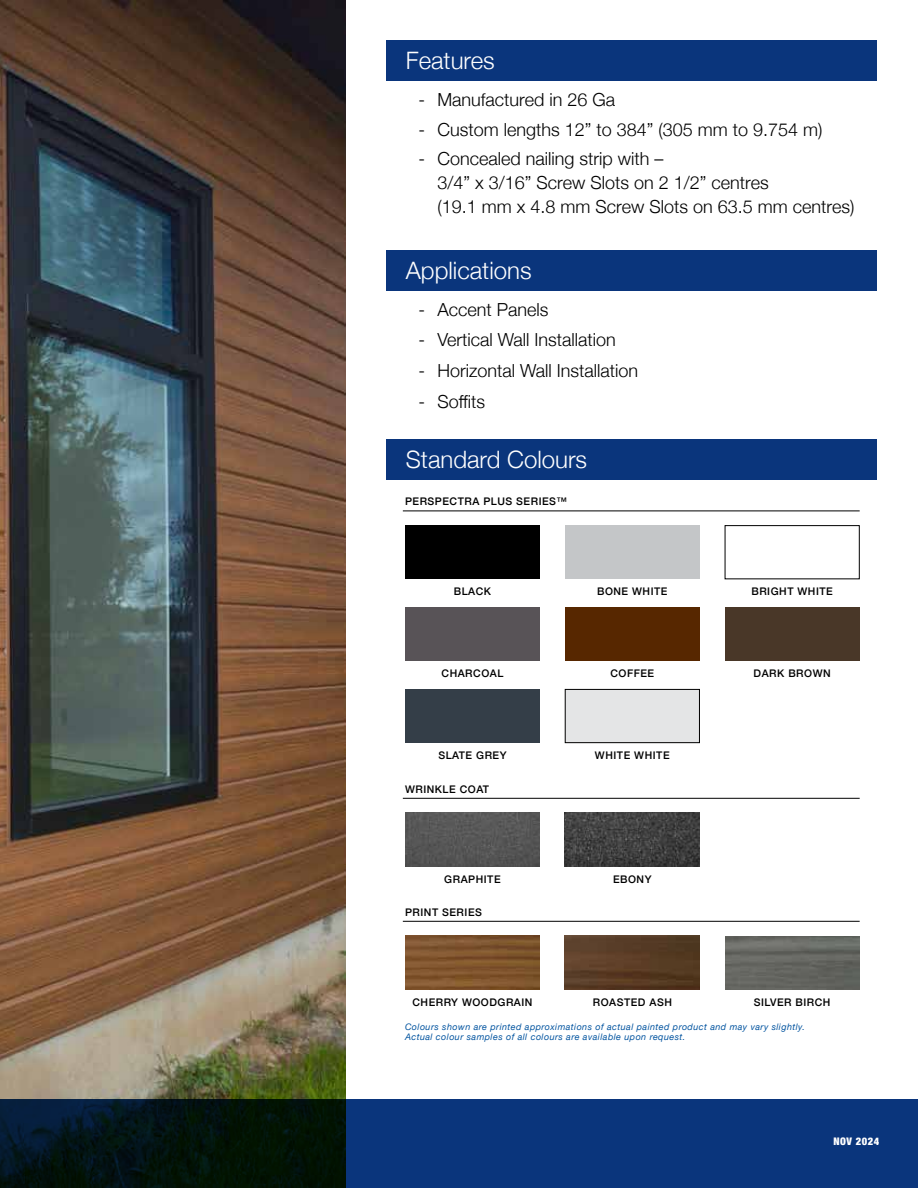
<style>
.page{position:relative;width:918px;height:1188px;background:#fff}
.page>*{position:absolute;margin:0;border:0;box-sizing:border-box;transform-origin:0 0}
.t1{font:300 24px "Helvetica Neue";color:#fff}
.t2{font:300 18px/24px "Helvetica Neue";color:#000}
.t3{font:500 10.5px "Helvetica Neue";letter-spacing:.05em;color:#000}
.t4{font:900 condensed 10.5px "Helvetica Neue LT Std";letter-spacing:.05em;color:#fff}
.t5{font:italic 9px/10.8px "Helvetica Neue";letter-spacing:.05em;color:#00539f}
</style>
<div class="page">
<div style="left:386px;top:40px;width:491px;height:41px;background:#0a357c"></div>
<div style="left:386px;top:250px;width:491px;height:41px;background:#0a357c"></div>
<div style="left:386px;top:439px;width:491px;height:40px;background:#0a357c"></div>
<div style="left:405px;top:525px;width:135px;height:54px;background:#000"></div>
<img style="left:405px;top:936px;width:135px;height:54px">
<img style="left:405px;top:813px;width:135px;height:54px">
<div style="left:405px;top:607px;width:135px;height:54px;background:#585357"></div>
<div style="left:405px;top:689px;width:135px;height:54px;background:#343e48"></div>
<div style="left:565px;top:525px;width:135px;height:54px;background:#c4c6c8"></div>
<img style="left:565px;top:936px;width:135px;height:54px">
<img style="left:565px;top:813px;width:135px;height:54px">
<div style="left:565px;top:607px;width:135px;height:54px;background:#572700"></div>
<div style="left:565px;top:689px;width:134px;height:54px;background:#e4e5e6"></div>
<div style="left:565px;top:689px;width:135px;height:54px;border:1px solid #000"></div>
<div style="left:725px;top:525px;width:135px;height:54px;border:1px solid #000"></div>
<img style="left:725px;top:936px;width:134px;height:53px">
<div style="left:725px;top:607px;width:135px;height:54px;background:#493728"></div>
<hr style="left:403px;top:511px;width:457px;height:1px;background:#000">
<hr style="left:403px;top:921px;width:457px;height:1px;background:#000">
<hr style="left:403px;top:798px;width:457px;height:1px;background:#000">
<img style="left:0;top:0;width:345px;height:1099px">
<svg style="left:0;top:1099px;width:918px;height:89px;fill:#0a357c"></svg>
<h1 class="t1" style="left:406px;top:41px;width:90px">Features</h1>
<p class="t2" style="left:418px;top:86px;width:198px">- Manufactured in 26 Ga</p>
<p class="t2" style="left:418px;top:117px;width:406px">- Custom lengths 12” to 384” (305 mm to 9.754 m)</p>
<p class="t2" style="left:437px;top:145px;width:419px;text-indent:-19px">- Concealed nailing strip with –<br>3/4” x 3/16” Screw Slots on 2 1/2” centres<br>(19.1 mm x 4.8 mm Screw Slots on 63.5 mm centres)</p>
<h1 class="t1" style="left:406px;top:251px;width:127px">Applications</h1>
<p class="t2" style="left:418px;top:296px;width:131px">- Accent Panels</p>
<p class="t2" style="left:418px;top:327px;width:199px">- Vertical Wall Installation</p>
<p class="t2" style="left:418px;top:357px;width:221px">- Horizontal Wall Installation</p>
<p class="t2" style="left:418px;top:388px;width:68px">- Soffits</p>
<h1 class="t1" style="left:406px;top:440px;width:183px">Standard Colours</h1>
<p class="t3" style="left:405px;top:493px;width:163px">PERSPECTRA PLUS SERIES™</p>
<p class="t3" style="left:454px;top:583px;width:39px">BLACK</p>
<p class="t3" style="left:597px;top:583px;width:72px">BONE WHITE</p>
<p class="t3" style="left:442px;top:665px;width:63px">CHARCOAL</p>
<p class="t3" style="left:610px;top:665px;width:45px">COFFEE</p>
<p class="t3" style="left:438px;top:747px;width:70px">SLATE GREY</p>
<p class="t3" style="left:595px;top:747px;width:76px">WHITE WHITE</p>
<p class="t3" style="left:405px;top:780px;width:86px">WRINKLE COAT</p>
<p class="t3" style="left:444px;top:870px;width:58px">GRAPHITE</p>
<p class="t3" style="left:405px;top:903px;width:78px">PRINT SERIES</p>
<p class="t3" style="left:412px;top:993px;width:122px">CHERRY WOODGRAIN</p>
<p class="t3" style="left:613px;top:870px;width:40px">EBONY</p>
<p class="t3" style="left:593px;top:993px;width:81px">ROASTED AS H</p>
<p class="t3" style="left:751px;top:583px;width:83px">BRIGHT WHITE</p>
<p class="t3" style="left:754px;top:665px;width:79px">DARK BROWN</p>
<p class="t3" style="left:754px;top:993px;width:78px">SILVER BIRCH</p>
<p class="t5" style="left:405px;top:1022px;width:401px">Colours shown are printed approximations of actual painted product and may vary slightly.<br>Actual colour samples of all colours are available upon request.</p>
<p class="t4" style="left:834px;top:1135px;width:47px">NOV 2024</p>
</div>
